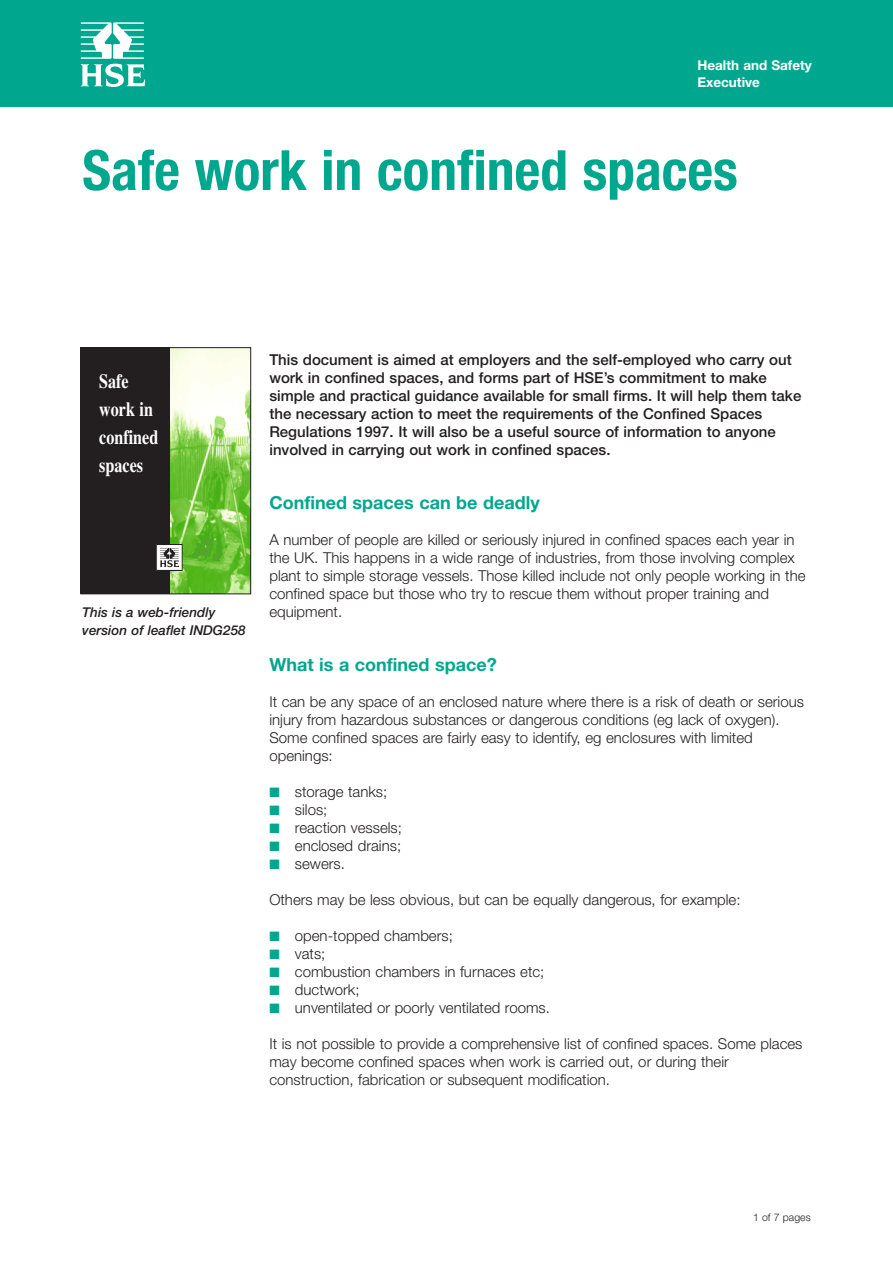
<style>
.page{position:relative;width:893px;height:1263px;background:#fff}
.page>*{position:absolute;margin:0;border:0;box-sizing:border-box;transform-origin:0 0}
.t1{font:700 condensed 55.5px "Helvetica Neue";color:#00a78f}
.t2{font:700 20.1px/27.8px "Times";color:#fff;scale:.8 1}
.t3{font:700 18px "Helvetica Neue";color:#00a78f}
.t4{font:300 15px/18px "Helvetica Neue";color:#231f20}
.t5{font:500 15px/18px "Helvetica Neue";color:#231f20}
.t6{font:italic 500 13.5px/18px "Helvetica Neue";color:#231f20}
.t7{font:700 13.5px/16.5px "Helvetica Neue";color:#fff}
.t8{font:300 10.5px "Helvetica Neue";color:#231f20}
.s1{color:#00a78f}
</style>
<div class="page">
<div style="left:0;top:0;width:893px;height:106px;background:#00a78f"></div>
<svg style="left:81px;top:22px;width:64px;height:65px"></svg>
<img style="left:170px;top:349px;width:79px;height:243px">
<div style="left:81px;top:348px;width:89px;height:246px;background:#231f20"></div>
<div style="left:157px;top:544px;width:25px;height:26px;background:#fff"></div>
<div style="left:157px;top:544px;width:25px;height:27px;border:1px solid #231f20"></div>
<svg style="left:160px;top:548px;width:19px;height:19px"></svg>
<div style="left:81px;top:347px;width:170px;height:247px;border:1px solid #231f20"></div>
<p class="t7" style="left:697px;top:59px;width:116px">Health and Safety<br>Executive</p>
<h1 class="t1" style="left:82px;top:150px;width:657px">Safe work in confined spaces</h1>
<h2 class="t2" style="left:99px;top:368px;width:75px">Safe work in confined spaces</h2>
<p class="t6" style="left:82px;top:604px;width:165px">This is a web-friendly version of leaflet INDG258</p>
<p class="t5" style="left:269px;top:352px;width:533px">This document is aimed at employers and the self-employed who carry out work in confined spaces, and forms part of HSE’s commitment to make simple and practical guidance available for small firms. It will help them take the necessary action to meet the requirements of the Confined Spaces Regulations 1997. It will also be a useful source of information to anyone involved in carrying out work in confined spaces.</p>
<p class="t3" style="left:269px;top:496px;width:272px">Confined spaces can be deadly</p>
<p class="t4" style="left:269px;top:532px;width:538px">A number of people are killed or seriously injured in confined spaces each year in the UK. This happens in a wide range of industries, from those involving complex plant to simple storage vessels. Those killed include not only people working in the confined space but those who try to rescue them without proper training and equipment.</p>
<p class="t3" style="left:269px;top:658px;width:229px">What is a confined space?</p>
<p class="t4" style="left:269px;top:694px;width:536px">It can be any space of an enclosed nature where there is a risk of death or serious injury from hazardous substances or dangerous conditions (eg lack of oxygen).<br>Some confined spaces are fairly easy to identify, eg enclosures with limited openings:</p>
<p class="t4" style="left:269px;top:784px;width:119px"><span class="s1">■</span> storage tanks;</p>
<p class="t4" style="left:269px;top:802px;width:60px"><span class="s1">■</span> silos;</p>
<p class="t4" style="left:269px;top:820px;width:134px"><span class="s1">■</span> reaction vessels;</p>
<p class="t4" style="left:269px;top:838px;width:133px"><span class="s1">■</span> enclosed drains;</p>
<p class="t4" style="left:269px;top:856px;width:77px"><span class="s1">■</span> sewers.</p>
<p class="t4" style="left:269px;top:892px;width:473px">Others may be less obvious, but can be equally dangerous, for example:</p>
<p class="t4" style="left:269px;top:928px;width:185px"><span class="s1">■</span> open-topped chambers;</p>
<p class="t4" style="left:269px;top:946px;width:58px"><span class="s1">■</span> vats;</p>
<p class="t4" style="left:269px;top:964px;width:277px"><span class="s1">■</span> combustion chambers in furnaces etc;</p>
<p class="t4" style="left:269px;top:982px;width:92px"><span class="s1">■</span> ductwork;</p>
<p class="t4" style="left:269px;top:1000px;width:282px"><span class="s1">■</span> unventilated or poorly ventilated rooms.</p>
<p class="t4" style="left:269px;top:1036px;width:535px">It is not possible to provide a comprehensive list of confined spaces. Some places may become confined spaces when work is carried out, or during their construction, fabrication or subsequent modification.</p>
<p class="t8" style="left:753px;top:1213px;width:59px">1 of 7 pages</p>
</div>
